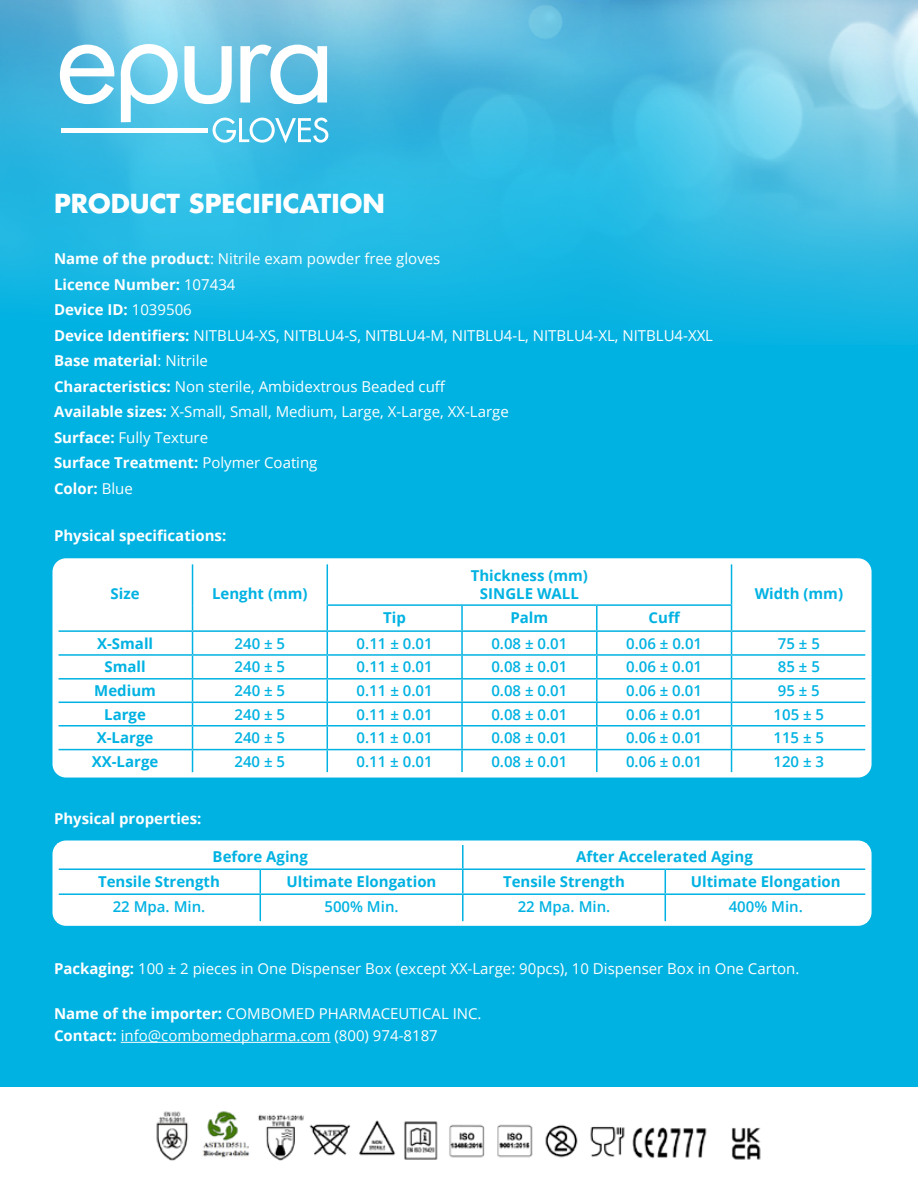
<style>
.page{position:relative;width:918px;height:1188px;background:#fff}
.page>*{position:absolute;margin:0;border:0;box-sizing:border-box;transform-origin:0 0}
.t1{font:700 25.5px "Futura Std";color:#fff}
.t2{font:15px/25.5px "Open Sans";color:#fff}
.t3{font:600 15px "Open Sans";color:#00b2e2}
.t4{font:700 15px/18px "Open Sans";color:#00b2e2;text-align:center}
.t5{font:700 15px "Open Sans";color:#fff}
.s1{font-weight:700}
</style>
<div class="page">
<div style="left:0;top:0;width:918px;height:1086px;background:#00b2e2"></div>
<img style="left:0;top:0;width:918px;height:341px">
<svg style="left:60px;top:45px;width:55px;height:59px;background:#a4daee"></svg>
<svg style="left:184px;top:46px;width:48px;height:58px;background:#afe2f2"></svg>
<svg style="left:240px;top:45px;width:87px;height:59px;background:#a3d9ed"></svg>
<hr style="left:61px;top:128px;width:147px;height:4px;background:#fff">
<svg style="left:121px;top:44px;width:57px;height:78px;background:#a0def1"></svg>
<svg style="left:213px;top:118px;width:115px;height:25px;background:#7acfeb"></svg>
<div style="left:52px;top:558px;width:820px;height:220px;background:#fff;border-radius:14px"></div>
<div style="left:52px;top:841px;width:820px;height:85px;background:#fff;border-radius:14px"></div>
<svg style="left:191px;top:564px;width:675px;height:208px"></svg>
<hr style="left:192px;top:564px;width:1px;height:41px;background:#00b2e2">
<hr style="left:327px;top:564px;width:1px;height:40px;background:#00b2e2">
<hr style="left:731px;top:564px;width:1px;height:40px;background:#00b2e2">
<hr style="left:327px;top:604px;width:135px;height:2px;background:#00b2e2">
<hr style="left:462px;top:604px;width:135px;height:2px;background:#00b2e2">
<hr style="left:461px;top:606px;width:2px;height:24px;background:#00b2e2">
<hr style="left:597px;top:604px;width:135px;height:2px;background:#00b2e2">
<hr style="left:596px;top:606px;width:2px;height:24px;background:#00b2e2">
<hr style="left:193px;top:630px;width:134px;height:2px;background:#00b2e2">
<hr style="left:327px;top:630px;width:135px;height:2px;background:#00b2e2">
<hr style="left:462px;top:630px;width:135px;height:2px;background:#00b2e2">
<hr style="left:461px;top:632px;width:2px;height:22px;background:#00b2e2">
<hr style="left:597px;top:630px;width:135px;height:2px;background:#00b2e2">
<hr style="left:596px;top:632px;width:2px;height:22px;background:#00b2e2">
<hr style="left:732px;top:630px;width:134px;height:2px;background:#00b2e2">
<hr style="left:193px;top:654px;width:134px;height:2px;background:#00b2e2">
<hr style="left:327px;top:654px;width:135px;height:2px;background:#00b2e2">
<hr style="left:462px;top:654px;width:135px;height:2px;background:#00b2e2">
<hr style="left:461px;top:656px;width:2px;height:22px;background:#00b2e2">
<hr style="left:597px;top:654px;width:135px;height:2px;background:#00b2e2">
<hr style="left:596px;top:656px;width:2px;height:22px;background:#00b2e2">
<hr style="left:732px;top:654px;width:134px;height:2px;background:#00b2e2">
<hr style="left:193px;top:678px;width:134px;height:2px;background:#00b2e2">
<hr style="left:327px;top:678px;width:135px;height:2px;background:#00b2e2">
<hr style="left:462px;top:678px;width:135px;height:2px;background:#00b2e2">
<hr style="left:461px;top:680px;width:2px;height:22px;background:#00b2e2">
<hr style="left:597px;top:678px;width:135px;height:2px;background:#00b2e2">
<hr style="left:596px;top:680px;width:2px;height:22px;background:#00b2e2">
<hr style="left:732px;top:678px;width:134px;height:2px;background:#00b2e2">
<hr style="left:193px;top:702px;width:134px;height:1px;background:#00b2e2">
<hr style="left:327px;top:702px;width:135px;height:1px;background:#00b2e2">
<hr style="left:462px;top:702px;width:135px;height:1px;background:#00b2e2">
<hr style="left:461px;top:703px;width:2px;height:22px;background:#00b2e2">
<hr style="left:597px;top:702px;width:135px;height:1px;background:#00b2e2">
<hr style="left:596px;top:703px;width:2px;height:22px;background:#00b2e2">
<hr style="left:732px;top:702px;width:134px;height:1px;background:#00b2e2">
<hr style="left:193px;top:725px;width:134px;height:2px;background:#00b2e2">
<hr style="left:327px;top:725px;width:135px;height:2px;background:#00b2e2">
<hr style="left:462px;top:725px;width:135px;height:2px;background:#00b2e2">
<hr style="left:461px;top:727px;width:2px;height:22px;background:#00b2e2">
<hr style="left:597px;top:725px;width:135px;height:2px;background:#00b2e2">
<hr style="left:596px;top:727px;width:2px;height:22px;background:#00b2e2">
<hr style="left:732px;top:725px;width:134px;height:2px;background:#00b2e2">
<hr style="left:193px;top:749px;width:134px;height:1px;background:#00b2e2">
<svg style="left:58px;top:605px;width:135px;height:168px"></svg>
<hr style="left:327px;top:749px;width:135px;height:1px;background:#00b2e2">
<svg style="left:327px;top:606px;width:1px;height:166px"></svg>
<hr style="left:462px;top:749px;width:135px;height:1px;background:#00b2e2">
<hr style="left:461px;top:750px;width:2px;height:22px;background:#00b2e2">
<hr style="left:597px;top:749px;width:135px;height:1px;background:#00b2e2">
<hr style="left:596px;top:750px;width:2px;height:22px;background:#00b2e2">
<hr style="left:732px;top:749px;width:134px;height:1px;background:#00b2e2">
<svg style="left:731px;top:606px;width:1px;height:166px"></svg>
<hr style="left:59px;top:868px;width:201px;height:2px;background:#00b2e2">
<hr style="left:59px;top:893px;width:201px;height:2px;background:#00b2e2">
<svg style="left:260px;top:845px;width:606px;height:77px"></svg>
<hr style="left:665px;top:921px;width:202px;height:2px;background:#fff">
<hr style="left:463px;top:921px;width:202px;height:2px;background:#fff">
<img style="left:156px;top:1111px;width:605px;height:50px">
<hr style="left:121px;top:1042px;width:210px;height:1px;background:#fff">
<h1 class="t1" style="left:54px;top:187px;width:332px">PRODUCT SPECIFICATION</h1>
<p class="t2" style="left:54px;top:246px;width:661px"><span class="s1">Name of the product</span>: Nitrile exam powder free gloves<br><span class="s1">Licence Number:</span> 107434<br><span class="s1">Device ID:</span> 1039506<br><span class="s1">Device Identifiers:</span> NITBLU4-XS, NITBLU4-S, NITBLU4-M, NITBLU4-L, NITBLU4-XL, NITBLU4-XXL <span class="s1">Base material</span>: Nitrile<br><span class="s1">Characteristics:</span> Non sterile, Ambidextrous Beaded cuff<br><span class="s1">Available sizes:</span> X-Small, Small, Medium, Large, X-Large, XX-Large<br><span class="s1">Surface:</span> Fully Texture<br><span class="s1">Surface Treatment:</span> Polymer Coating<br><span class="s1">Color:</span> Blue</p>
<p class="t5" style="left:54px;top:525px;width:174px">Physical specifications:</p>
<p class="t4" style="left:111px;top:584px;width:31px">Size</p>
<p class="t4" style="left:212px;top:584px;width:97px">Lenght (mm)</p>
<p class="t4" style="left:471px;top:566px;width:119px">Thickness (mm)<br>SINGLE WALL</p>
<p class="t4" style="left:383px;top:608px;width:24px">Tip</p>
<p class="t4" style="left:511px;top:608px;width:39px">Palm</p>
<p class="t4" style="left:649px;top:608px;width:33px">Cuff</p>
<p class="t4" style="left:755px;top:584px;width:90px">Width (mm)</p>
<p class="t4" style="left:97px;top:634px;width:58px">X-Small</p>
<p class="t3" style="left:235px;top:633px;width:52px">240 ± 5</p>
<p class="t3" style="left:357px;top:633px;width:78px">0.11 ± 0.01</p>
<p class="t3" style="left:491px;top:633px;width:78px">0.08 ± 0.01</p>
<p class="t3" style="left:626px;top:633px;width:78px">0.06 ± 0.01</p>
<p class="t3" style="left:778px;top:633px;width:44px">75 ± 5</p>
<p class="t4" style="left:105px;top:658px;width:43px">Small</p>
<p class="t3" style="left:235px;top:657px;width:52px">240 ± 5</p>
<p class="t3" style="left:357px;top:657px;width:78px">0.11 ± 0.01</p>
<p class="t3" style="left:491px;top:657px;width:78px">0.08 ± 0.01</p>
<p class="t3" style="left:626px;top:657px;width:78px">0.06 ± 0.01</p>
<p class="t3" style="left:778px;top:657px;width:44px">85 ± 5</p>
<p class="t4" style="left:94px;top:681px;width:63px">Medium</p>
<p class="t3" style="left:235px;top:681px;width:52px">240 ± 5</p>
<p class="t3" style="left:357px;top:681px;width:78px">0.11 ± 0.01</p>
<p class="t3" style="left:491px;top:681px;width:78px">0.08 ± 0.01</p>
<p class="t3" style="left:626px;top:681px;width:78px">0.06 ± 0.01</p>
<p class="t3" style="left:778px;top:681px;width:44px">95 ± 5</p>
<p class="t4" style="left:104px;top:705px;width:43px">Large</p>
<p class="t3" style="left:235px;top:704px;width:52px">240 ± 5</p>
<p class="t3" style="left:357px;top:704px;width:78px">0.11 ± 0.01</p>
<p class="t3" style="left:491px;top:704px;width:78px">0.08 ± 0.01</p>
<p class="t3" style="left:626px;top:704px;width:78px">0.06 ± 0.01</p>
<p class="t3" style="left:774px;top:704px;width:52px">105 ± 5</p>
<p class="t4" style="left:97px;top:728px;width:58px">X-Large</p>
<p class="t3" style="left:235px;top:727px;width:52px">240 ± 5</p>
<p class="t3" style="left:357px;top:727px;width:78px">0.11 ± 0.01</p>
<p class="t3" style="left:491px;top:727px;width:78px">0.08 ± 0.01</p>
<p class="t3" style="left:626px;top:727px;width:78px">0.06 ± 0.01</p>
<p class="t3" style="left:774px;top:727px;width:52px">115 ± 5</p>
<p class="t4" style="left:92px;top:752px;width:68px">XX-Large</p>
<p class="t3" style="left:235px;top:751px;width:52px">240 ± 5</p>
<p class="t3" style="left:357px;top:751px;width:78px">0.11 ± 0.01</p>
<p class="t3" style="left:491px;top:751px;width:78px">0.08 ± 0.01</p>
<p class="t3" style="left:626px;top:751px;width:78px">0.06 ± 0.01</p>
<p class="t3" style="left:774px;top:751px;width:52px">120 ± 3</p>
<p class="t5" style="left:54px;top:808px;width:149px">Physical properties:</p>
<p class="t4" style="left:213px;top:848px;width:97px">Before Aging</p>
<p class="t4" style="left:576px;top:848px;width:178px">After Accelerated Aging</p>
<p class="t4" style="left:98px;top:873px;width:123px">Tensile Strength</p>
<p class="t4" style="left:287px;top:873px;width:151px">Ultimate Elongation</p>
<p class="t4" style="left:503px;top:873px;width:123px">Tensile Strength</p>
<p class="t4" style="left:691px;top:873px;width:151px">Ultimate Elongation</p>
<p class="t3" style="left:113px;top:897px;width:94px">22 Mpa. Min.</p>
<p class="t3" style="left:324px;top:897px;width:76px">500% Min.</p>
<p class="t3" style="left:518px;top:897px;width:94px">22 Mpa. Min.</p>
<p class="t3" style="left:729px;top:897px;width:76px">400% Min.</p>
<p class="t2" style="left:54px;top:955px;width:747px"><span class="s1">Packaging:</span> 100 ± 2 pieces in One Dispenser Box (except XX-Large: 90pcs), 10 Dispenser Box in One Carton.</p>
<p class="t2" style="left:54px;top:1002px;width:429px;line-height:22.5px"><span class="s1">Name of the importer:</span> COMBOMED PHARMACEUTICAL INC.<br><span class="s1">Contact:</span> info@combomedpharma.com (800) 974-8187</p>
</div>
